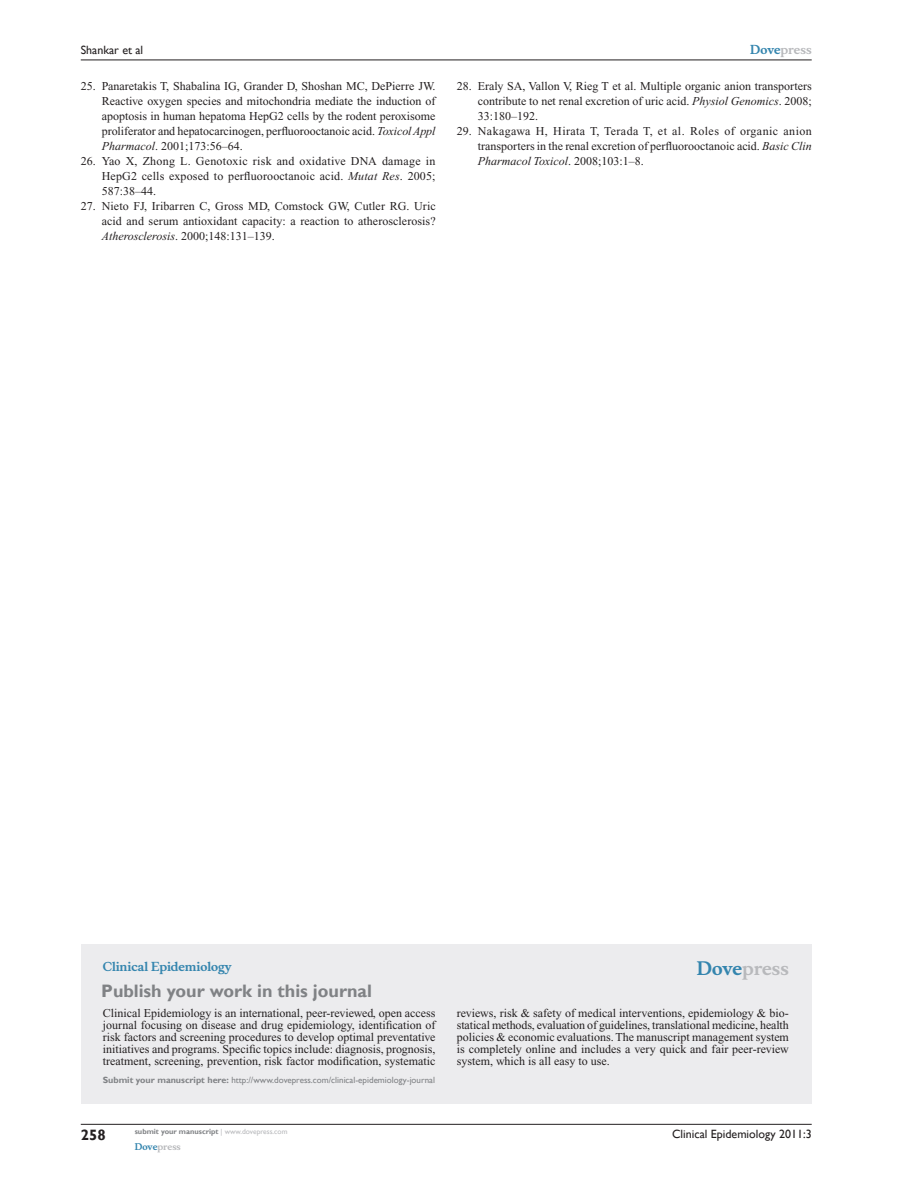
<style>
.page{position:relative;width:918px;height:1188px;background:#fff}
.page>*{position:absolute;margin:0;border:0;box-sizing:border-box;transform-origin:0 0}
.t1{font:700 18px "Gill Sans";color:#808285}
.t2{font:700 18px "Musee";color:#b8b9bc}
.t3{font:700 15px "Gill Sans";color:#231f20}
.t4{font:12px/15px "Times New Roman";color:#231f20;text-align:justify}
.t5{font:12px "Gill Sans";color:#231f20}
.t6{font:700 12px "Musee";color:#3485ae}
.t7{font:700 12px "Musee";color:#b8b9bc}
.t8{font:9px "Gill Sans";color:#808285}
.t9{font:700 9px "Musee";color:#b8b9bc}
.t10{font:700 7.5px "Gill Sans";color:#808285}
.s1{font-style:italic}
.s2{color:#3485ae}
.s3{font-weight:700}
.s4{font-weight:400;color:#b8b9bc}
</style>
<div class="page">
<div style="left:81px;top:944px;width:731px;height:159px;background:#ececee"></div>
<hr style="left:81px;top:1124px;width:731px;height:1px;background:#231f20">
<hr style="left:81px;top:60px;width:731px;height:1px;background:#231f20">
<p class="t5" style="left:81px;top:43px;width:64px">Shankar et al</p>
<p class="t4" style="left:102px;top:79px;width:335px;text-indent:-21px">25. Panaretakis T, Shabalina IG, Grander D, Shoshan MC, DePierre JW.<br>Reactive oxygen species and mitochondria mediate the induction of apoptosis in human hepatoma HepG2 cells by the rodent peroxisome proliferator and hepatocarcinogen, perfluorooctanoic acid. <span class="s1">Toxicol Appl Pharmacol</span>. 2001;173:56–64.</p>
<p class="t4" style="left:102px;top:154px;width:335px;text-indent:-21px">26. Yao X, Zhong L. Genotoxic risk and oxidative DNA damage in HepG2 cells exposed to perfluorooctanoic acid. <span class="s1">Mutat Res</span>. 2005; 587:38–44.</p>
<p class="t4" style="left:102px;top:199px;width:335px;text-indent:-21px">27. Nieto FJ, Iribarren C, Gross MD, Comstock GW, Cutler RG. Uric acid and serum antioxidant capacity: a reaction to atherosclerosis?<br><span class="s1">Atherosclerosis</span>. 2000;148:131–139.</p>
<p class="t7" style="left:750px;top:43px;width:63px"><span class="s2">Dove</span>press</p>
<p class="t4" style="left:478px;top:79px;width:335px;text-indent:-21px">28. Eraly SA, Vallon V, Rieg T et al. Multiple organic anion transporters contribute to net renal excretion of uric acid. <span class="s1">Physiol Genomics</span>. 2008; 33:180–192.</p>
<p class="t4" style="left:478px;top:124px;width:335px;text-indent:-21px">29. Nakagawa H, Hirata T, Terada T, et al. Roles of organic anion transporters in the renal excretion of perfluorooctanoic acid. <span class="s1">Basic Clin Pharmacol Toxicol</span>. 2008;103:1–8.</p>
<p class="t6" style="left:103px;top:959px;width:130px">Clinical Epidemiology</p>
<h1 class="t1" style="left:101px;top:980px;width:272px">Publish your work in this journal</h1>
<h1 class="t2" style="left:697px;top:958px;width:94px"><span class="s2">Dove</span>press</h1>
<p class="t4" style="left:103px;top:1007px;width:334px;line-height:12px">Clinical Epidemiology is an international, peer-reviewed, open access journal focusing on disease and drug epidemiology, identification of risk factors and screening procedures to develop optimal preventative initiatives and programs. Specific topics include: diagnosis, prognosis, treatment, screening, prevention, risk factor modification, systematic</p>
<p class="t4" style="left:457px;top:1007px;width:334px;line-height:12px">reviews, risk &amp; safety of medical interventions, epidemiology &amp; bio&shy;statical methods, evaluation of guidelines, translational medicine, health policies &amp; economic evaluations. The manuscript management system is completely online and includes a very quick and fair peer-review system, which is all easy to use.</p>
<p class="t8" style="left:103px;top:1075px;width:334px"><span class="s3">Submit your manuscript here:</span> http://www.dovepress.com/clinical-epidemiology-journal</p>
<p class="t3" style="left:81px;top:1126px;width:26px">258</p>
<p class="t10" style="left:135px;top:1127px;width:154px">submit your manuscript <span class="s4">| www.dovepress.com</span></p>
<p class="t9" style="left:135px;top:1141px;width:48px"><span class="s2">Dove</span>press</p>
<p class="t5" style="left:672px;top:1127px;width:141px">Clinical Epidemiology 2011:3</p>
</div>
